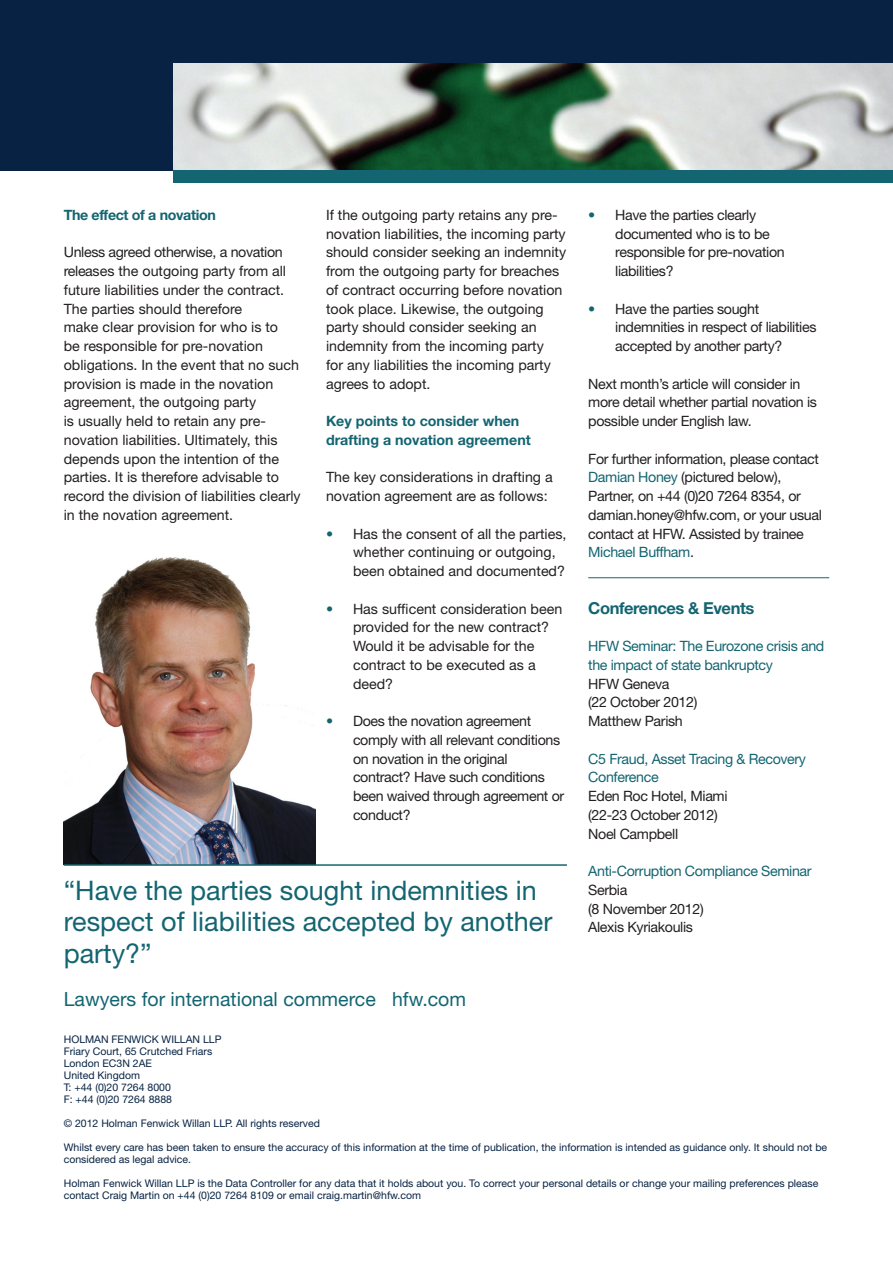
<style>
.page{position:relative;width:893px;height:1263px;background:#fff}
.page>*{position:absolute;margin:0;border:0;box-sizing:border-box;transform-origin:0 0}
.t1{font:27px/31.5px "Helvetica Neue LT";color:#136571}
.hfw_com_strapline{font:19.5px "Helvetica Neue LT";color:#136571}
.t2{font:700 16.5px "Helvetica Neue LT";letter-spacing:-.025em;color:#136571}
.t3{font:14.25px/18.8px "Helvetica Neue LT";color:#231f20}
.t4{font:14.25px/18.8px "Helvetica Neue LT";letter-spacing:-.025em;color:#231f20}
.t5{font:14.25px/18.8px "Helvetica Neue LT";letter-spacing:-.025em;color:#136571}
.t6{font:700 14.25px/18.8px "Helvetica Neue LT";color:#136571}
.t7{font:700 14.25px "Helvetica Neue LT";letter-spacing:-.025em;color:#136571}
.t8{font:10.5px/12px "Helvetica Neue LT";color:#072242}
.s1{color:#136571}
</style>
<div class="page">
<img style="left:64px;top:557px;width:251px;height:307px">
<div style="left:0;top:0;width:893px;height:170px;background:#072242"></div>
<img style="left:174px;top:64px;width:719px;height:106px">
<div style="left:174px;top:170px;width:719px;height:13px;background:#136571"></div>
<hr style="left:64px;top:864px;width:503px;height:2px;background:#136571">
<hr style="left:588px;top:577px;width:241px;height:1px;background:#136571">
<p class="t7" style="left:64px;top:206px;width:154px">The effect of a novation</p>
<p class="t3" style="left:64px;top:243px;width:238px">Unless agreed otherwise, a novation releases the outgoing party from all future liabilities under the contract.<br>The parties should therefore<br>make clear provision for who is to<br>be responsible for pre-novation obligations. In the event that no such provision is made in the novation agreement, the outgoing party<br>is usually held to retain any pre&shy;novation liabilities. Ultimately, this depends upon the intention of the parties. It is therefore advisable to record the division of liabilities clearly in the novation agreement.</p>
<p class="t3" style="left:326px;top:205px;width:242px">If the outgoing party retains any pre&shy;novation liabilities, the incoming party should consider seeking an indemnity from the outgoing party for breaches of contract occurring before novation took place. Likewise, the outgoing party should consider seeking an indemnity from the incoming party<br>for any liabilities the incoming party agrees to adopt.</p>
<p class="t6" style="left:326px;top:411px;width:206px">Key points to consider when drafting a novation agreement</p>
<p class="t3" style="left:326px;top:468px;width:228px">The key considerations in drafting a novation agreement are as follows:</p>
<p class="t3" style="left:353px;top:524px;width:215px;text-indent:-27px"><span class="s1">•</span> Has the consent of all the parties, whether continuing or outgoing, been obtained and documented?</p>
<p class="t3" style="left:353px;top:599px;width:211px;text-indent:-27px"><span class="s1">•</span> Has sufficent consideration been provided for the new contract?<br>Would it be advisable for the contract to be executed as a deed?</p>
<p class="t4" style="left:353px;top:711px;width:213px;text-indent:-27px"><span class="s1">•</span> Does the novation agreement comply with all relevant conditions on novation in the original contract? Have such conditions been waived through agreement or conduct?</p>
<p class="t1" style="left:64px;top:874px;width:490px">“Have the parties sought indemnities in respect of liabilities accepted by another party?”</p>
<p class="t4" style="left:615px;top:205px;width:171px;text-indent:-27px"><span class="s1">•</span> Have the parties clearly documented who is to be responsible for pre-novation liabilities?</p>
<p class="t4" style="left:615px;top:299px;width:203px;text-indent:-27px"><span class="s1">•</span> Have the parties sought indemnities in respect of liabilities accepted by another party?</p>
<p class="t4" style="left:588px;top:374px;width:230px">Next month’s article will consider in more detail whether partial novation is possible under English law.</p>
<p class="t4" style="left:588px;top:449px;width:235px">For further information, please contact <span class="s1">Damian Honey</span> (pictured below), Partner, on +44 (0)20 7264 8354, or damian.honey@hfw.com, or your usual contact at HFW. Assisted by trainee <span class="s1">Michael Buffham</span>.</p>
<p class="t2" style="left:588px;top:597px;width:168px">Conferences &amp; Events</p>
<p class="t5" style="left:588px;top:636px;width:238px">HFW Seminar: The Eurozone crisis and the impact of state bankruptcy</p>
<p class="t4" style="left:588px;top:674px;width:111px">HFW Geneva<br>(22 October 2012)</p>
<p class="t4" style="left:588px;top:711px;width:96px">Matthew Parish</p>
<p class="t5" style="left:588px;top:749px;width:219px">C5 Fraud, Asset Tracing &amp; Recovery<br>Conference</p>
<p class="t4" style="left:588px;top:786px;width:141px">Eden Roc Hotel, Miami (22-23 October 2012)</p>
<p class="t4" style="left:588px;top:824px;width:91px">Noel Campbell</p>
<p class="t5" style="left:588px;top:861px;width:225px">Anti-Corruption Compliance Seminar</p>
<p class="t4" style="left:588px;top:880px;width:117px">Serbia<br>(8 November 2012)</p>
<p class="t4" style="left:588px;top:918px;width:106px">Alexis Kyriakoulis</p>
<p class="hfw_com_strapline" style="left:64px;top:988px;width:404px">Lawyers for international commerce hfw.com</p>
<p class="t8" style="left:64px;top:1033px;width:159px">HOLMAN FENWICK WILLAN LLP</p>
<p class="t8" style="left:64px;top:1045px;width:150px">Friary Court, 65 Crutched Friars</p>
<p class="t8" style="left:64px;top:1057px;width:90px">London EC3N 2AE</p>
<p class="t8" style="left:64px;top:1069px;width:78px">United Kingdom</p>
<p class="t8" style="left:64px;top:1081px;width:109px">T: +44 (0)20 7264 8000</p>
<p class="t8" style="left:64px;top:1093px;width:110px">F: +44 (0)20 7264 8888</p>
<p class="t8" style="left:64px;top:1117px;width:258px">© 2012 Holman Fenwick Willan LLP. All rights reserved</p>
<p class="t8" style="left:64px;top:1141px;width:765px">Whilst every care has been taken to ensure the accuracy of this information at the time of publication, the information is intended as guidance only. It should not be considered as legal advice.</p>
<p class="t8" style="left:64px;top:1177px;width:756px">Holman Fenwick Willan LLP is the Data Controller for any data that it holds about you. To correct your personal details or change your mailing preferences please contact Craig Martin on +44 (0)20 7264 8109 or email craig.martin@hfw.com</p>
</div>
